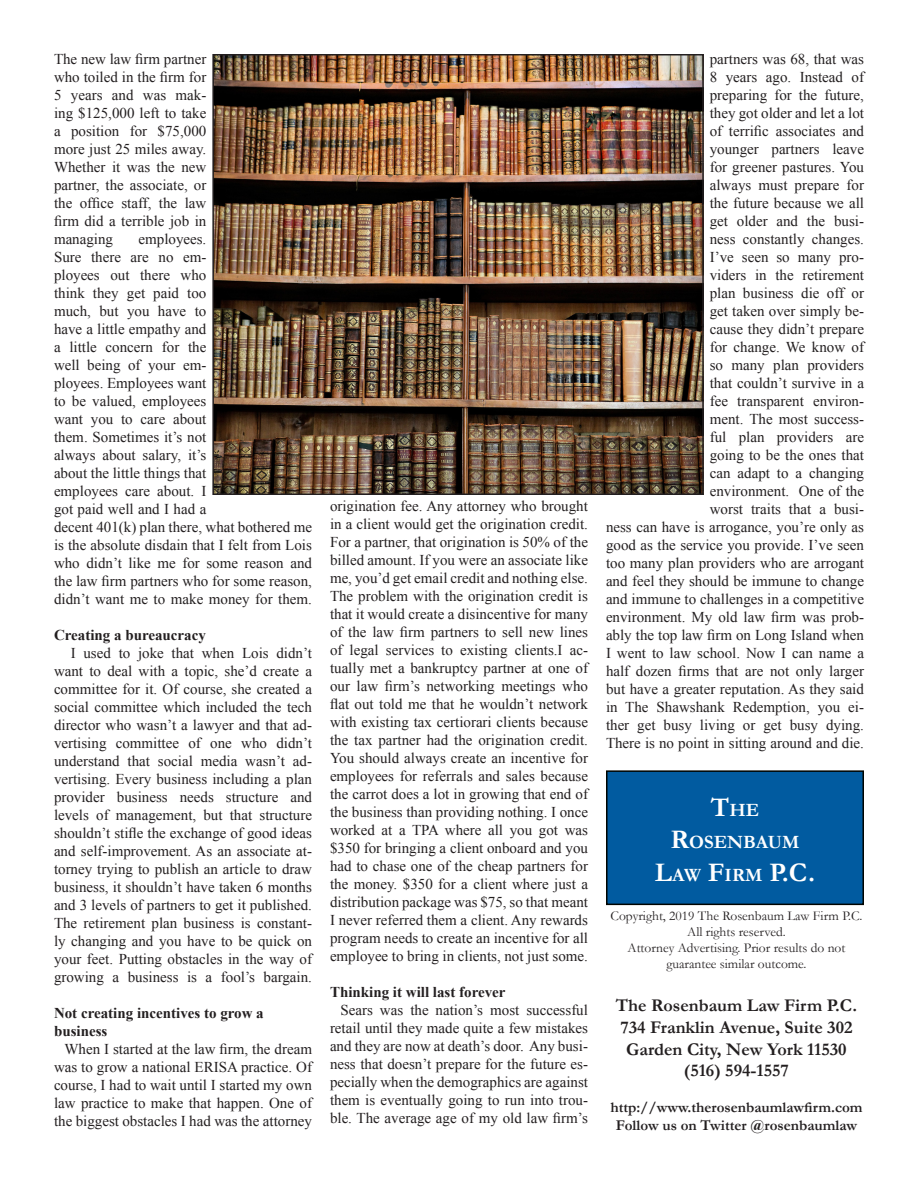
<style>
.page{position:relative;width:918px;height:1188px;background:#fff}
.page>*{position:absolute;margin:0;border:0;box-sizing:border-box;transform-origin:0 0}
.t1{font:700 27px "Garamond";color:#fff}
.t2{font:700 18.9px "Garamond";color:#fff}
.t3{font:700 18px "Garamond";color:#231f20}
.t4{font:15px/18px "Times New Roman";color:#231f20;text-align:justify}
.t5{font:700 15px "Times New Roman";color:#231f20}
.t6{font:700 15px "Garamond";color:#231f20}
.t7{font:13.5px/16.2px "Garamond";color:#231f20;text-align:center}
.s1{font-size:27px}
.s2{font-size:18.9px}
</style>
<div class="page">
<div style="left:607px;top:771px;width:256px;height:133px;background:#015ba0"></div>
<div style="left:606px;top:770px;width:258px;height:135px;border:2px solid #000400"></div>
<img style="left:215px;top:57px;width:486px;height:435px">
<div style="left:212px;top:54px;width:492px;height:441px;border:2px solid #231f20"></div>
<p class="t4" style="left:54px;top:50px;width:154px">The new law firm partner who toiled in the firm for 5 years and was mak&shy;ing $125,000 left to take a position for $75,000 more just 25 miles away.<br>Whether it was the new partner, the associate, or the office staff, the law firm did a terrible job in managing</p>
<p class="t4" style="left:54px;top:230px;width:260px;text-align:left;text-indent:85px">employees.<br>Sure there are no em-<br>ployees out there who<br>think they get paid too<br>much, but you have to<br>have a little empathy and<br>a little concern for the<br>well being of your em-<br>ployees. Employees want<br>to be valued, employees<br>want you to care about<br>them. Sometimes it’s not<br>always about salary, it’s<br>about the little things that<br>employees care about. I<br>got paid well and I had a<br>decent 401(k) plan there, what bothered me is the absolute disdain that I felt from Lois who didn’t like me for some reason and the law firm partners who for some reason, didn’t want me to make money for them.</p>
<p class="t5" style="left:54px;top:625px;width:153px">Creating a bureaucracy</p>
<p class="t4" style="left:54px;top:644px;width:260px;text-indent:17px">I used to joke that when Lois didn’t want to deal with a topic, she’d create a committee for it. Of course, she created a social committee which included the tech director who wasn’t a lawyer and that ad&shy;vertising committee of one who didn’t understand that social media wasn’t ad&shy;vertising. Every business including a plan provider business needs structure and levels of management, but that structure shouldn’t stifle the exchange of good ideas and self-improvement. As an associate at&shy;torney trying to publish an article to draw business, it shouldn’t have taken 6 months and 3 levels of partners to get it published.<br>The retirement plan business is constant&shy;ly changing and you have to be quick on your feet. Putting obstacles in the way of growing a business is a fool’s bargain.</p>
<p class="t5" style="left:54px;top:1003px;width:211px">Not creating incentives to grow a</p>
<p class="t5" style="left:54px;top:1021px;width:55px">business</p>
<p class="t4" style="left:54px;top:1040px;width:260px;text-indent:10px">When I started at the law firm, the dream was to grow a national ERISA practice. Of course, I had to wait until I started my own law practice to make that happen. One of the biggest obstacles I had was the attorney</p>
<p class="t4" style="left:330px;top:497px;width:260px">origination fee. Any attorney who brought in a client would get the origination credit.<br>For a partner, that origination is 50% of the billed amount. If you were an associate like me, you’d get email credit and nothing else.<br>The problem with the origination credit is that it would create a disincentive for many of the law firm partners to sell new lines of legal services to existing clients.I ac&shy;tually met a bankruptcy partner at one of our law firm’s networking meetings who flat out told me that he wouldn’t network with existing tax certiorari clients because the tax partner had the origination credit.<br>You should always create an incentive for employees for referrals and sales because the carrot does a lot in growing that end of the business than providing nothing. I once worked at a TPA where all you got was $350 for bringing a client onboard and you had to chase one of the cheap partners for the money. $350 for a client where just a distribution package was $75, so that meant I never referred them a client. Any rewards program needs to create an incentive for all employee to bring in clients, not just some.</p>
<p class="t5" style="left:330px;top:982px;width:177px">Thinking it will last forever</p>
<p class="t4" style="left:330px;top:1001px;width:260px;text-indent:10px">Sears was the nation’s most successful retail until they made quite a few mistakes and they are now at death’s door. Any busi&shy;ness that doesn’t prepare for the future es&shy;pecially when the demographics are against them is eventually going to run into trou&shy;ble. The average age of my old law firm’s</p>
<p class="t4" style="left:606px;top:50px;width:260px;text-align:right">partners was 68, that was<br>8 years ago. Instead of<br>preparing for the future,<br>they got older and let a lot<br>of terrific associates and<br>younger partners leave<br>for greener pastures. You<br>always must prepare for<br>the future because we all<br>get older and the busi-<br>ness constantly changes.<br>I’ve seen so many pro-<br>viders in the retirement<br>plan business die off or<br>get taken over simply be-<br>cause they didn’t prepare<br>for change. We know of<br>so many plan providers<br>that couldn’t survive in a<br>fee transparent environ-<br>ment. The most success-<br>ful plan providers are<br>going to be the ones that<br>can adapt to a changing<br>environment. One of the<br>worst traits that a busi-<br>ness can have is arrogance, you’re only as good as the service you provide. I’ve seen too many plan providers who are arrogant and feel they should be immune to change and immune to challenges in a competitive environment. My old law firm was prob&shy;ably the top law firm on Long Island when<br>I went to law school. Now I can name a half dozen firms that are not only larger but have a greater reputation. As they said in The Shawshank Redemption, you ei&shy;ther get busy living or get busy dying.<br>There is no point in sitting around and die.</p>
<p class="t2" style="left:711px;top:799px;width:50px"><span class="s1">T</span>HE</p>
<p class="t2" style="left:670px;top:831px;width:131px"><span class="s1">R</span>OSENBAUM</p>
<p class="t1" style="left:655px;top:856px;width:162px">L<span class="s2">AW</span> F<span class="s2">IRM</span> P.C.</p>
<p class="t7" style="left:611px;top:907px;width:253px">Copyright, 2019 The Rosenbaum Law Firm P.C.<br>All rights reserved.</p>
<p class="t7" style="left:628px;top:940px;width:219px">Attorney Advertising. Prior results do not</p>
<p class="t7" style="left:666px;top:956px;width:142px">guarantee similar outcome.</p>
<p class="t3" style="left:616px;top:995px;width:243px">The Rosenbaum Law Firm P.C.</p>
<p class="t3" style="left:620px;top:1017px;width:234px">734 Franklin Avenue, Suite 302</p>
<p class="t3" style="left:626px;top:1038px;width:222px">Garden City, New York 11530</p>
<p class="t3" style="left:684px;top:1060px;width:107px">(516) 594-1557</p>
<p class="t6" style="left:610px;top:1099px;width:254px">http://www.therosenbaumlawfirm.com</p>
<p class="t6" style="left:616px;top:1117px;width:243px">Follow us on Twitter @rosenbaumlaw</p>
</div>
